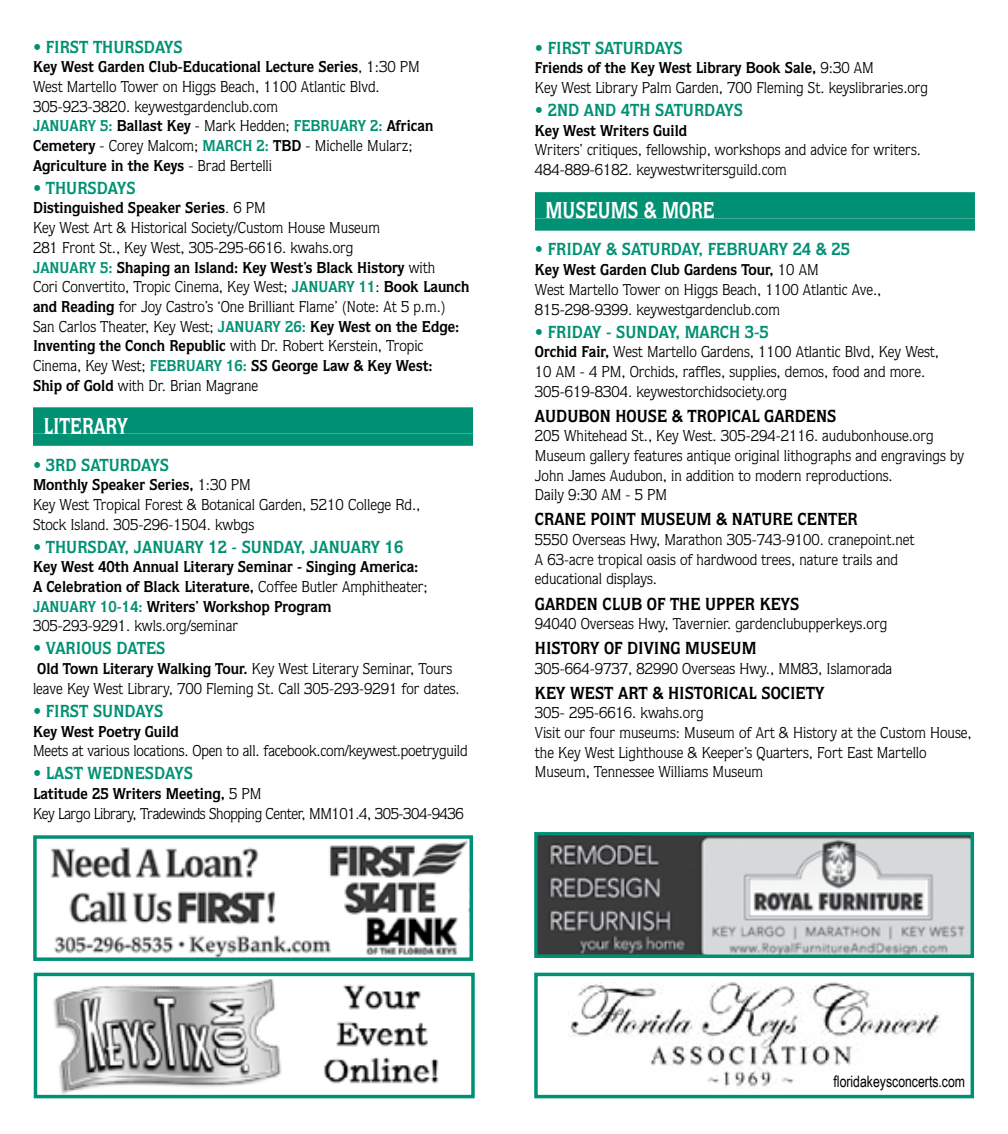
<style>
.page{position:relative;width:1008px;height:1134px;background:#fff}
.page>*{position:absolute;margin:0;border:0;box-sizing:border-box;transform-origin:0 0}
.quorum_heads_white{font:700 23.1px "Quorum";color:#fff;scale:.83 1}
.t1{font:700 17.5px "Quorum";color:#009174;scale:.95 1}
.SubHead{font:700 17.5px "Quorum";color:#000;scale:.95 1}
.t2{font:15.75px/19.6px "Quorum";color:#000;scale:.95 1}
.t3{font:700 15.75px/19.6px "Quorum";color:#000;scale:.95 1}
.t4{font:15.75px "Quorum";letter-spacing:-.025em;color:#000;scale:.95 1}
.t5{font:15.75px "Arial Narrow";color:#000;scale:.95 1}
.s1{font-weight:400}
.s2{font-weight:700;color:#009174}
.s3{font-weight:700}
.s4{color:#009174}
</style>
<div class="page">
<div style="left:535px;top:192px;width:440px;height:26px;background:#009174"></div>
<div style="left:535px;top:218px;width:440px;height:13px;background:#009174"></div>
<div style="left:33px;top:407px;width:440px;height:27px;background:#009174"></div>
<div style="left:33px;top:434px;width:440px;height:12px;background:#009174"></div>
<img style="left:53px;top:979px;width:386px;height:114px">
<div style="left:34px;top:973px;width:441px;height:125px;border:4px solid #009174"></div>
<div style="left:534px;top:973px;width:440px;height:125px;background:#fff;border:4px solid #009174"></div>
<img style="left:570px;top:982px;width:370px;height:107px">
<img style="left:539px;top:837px;width:430px;height:116px">
<div style="left:534px;top:832px;width:440px;height:126px;border:4px solid #009174"></div>
<img style="left:50px;top:840px;width:418px;height:116px">
<div style="left:33px;top:835px;width:440px;height:126px;border:4px solid #009174"></div>
<p class="t1" style="left:33px;top:36px;width:159px">• FIRST THURSDAYS</p>
<p class="t3" style="left:33px;top:57px;width:409px">Key West Garden Club-Educational Lecture Series<span class="s1">, 1:30 PM</span></p>
<p class="t2" style="left:33px;top:77px;width:367px">West Martello Tower on Higgs Beach, 1100 Atlantic Blvd.<br>305-923-3820. keywestgardenclub.com</p>
<p class="t2" style="left:33px;top:116px;width:423px"><span class="s2">JANUARY 5:</span> <span class="s3">Ballast Key</span> - Mark Hedden; <span class="s2">FEBRUARY 2:</span> <span class="s3">African<br>Cemetery</span> - Corey Malcom; <span class="s2">MARCH 2:</span> <span class="s3">TBD</span> - Michelle Mularz;<br><span class="s3">Agriculture in the Keys</span> - Brad Bertelli</p>
<p class="t1" style="left:33px;top:177px;width:110px">• THURSDAYS</p>
<p class="t3" style="left:33px;top:198px;width:247px">Distinguished Speaker Series<span class="s1">. 6 PM</span></p>
<p class="t2" style="left:33px;top:218px;width:367px">Key West Art &amp; Historical Society/Custom House Museum</p>
<p class="t2" style="left:33px;top:238px;width:339px">281 Front St., Key West, 305-295-6616. kwahs.org</p>
<p class="t2" style="left:33px;top:257px;width:461px"><span class="s2">JANUARY 5:</span> <span class="s3">Shaping an Island: Key West’s Black History</span> with<br>Cori Convertito, Tropic Cinema, Key West; <span class="s2">JANUARY 11</span>: <span class="s3">Book Launch and Reading</span> for Joy Castro’s ‘One Brilliant Flame’ (Note: At 5 p.m.)</p>
<p class="t2" style="left:33px;top:316px;width:450px">San Carlos Theater, Key West; <span class="s2">JANUARY 26:</span> <span class="s3">Key West on the Edge:<br>Inventing the Conch Republic</span> with Dr. Robert Kerstein, Tropic Cinema, Key West; <span class="s2">FEBRUARY 16:</span> <span class="s3">SS George Law &amp; Key West:<br>Ship of Gold</span> with Dr. Brian Magrane</p>
<p class="quorum_heads_white" style="left:44px;top:412px;width:103px">LITERARY</p>
<p class="t1" style="left:33px;top:454px;width:145px">• 3RD SATURDAYS</p>
<p class="t3" style="left:33px;top:475px;width:231px">Monthly Speaker Series, <span class="s1">1:30 PM</span></p>
<p class="t2" style="left:33px;top:495px;width:409px">Key West Tropical Forest &amp; Botanical Garden, 5210 College Rd.,<br>Stock Island. 305-296-1504. kwbgs</p>
<p class="t1" style="left:33px;top:536px;width:391px">• THURSDAY, JANUARY 12 - SUNDAY, JANUARY 16</p>
<p class="t3" style="left:33px;top:557px;width:417px">Key West 40th Annual Literary Seminar - Singing America:<br>A Celebration of Black Literature, <span class="s1">Coffee Butler Amphitheater;<br></span><span class="s4">JANUARY 10-14:</span> Writers’ Workshop Program</p>
<p class="t2" style="left:33px;top:616px;width:217px">305-293-9291. kwls.org/seminar</p>
<p class="t1" style="left:33px;top:638px;width:141px">• VARIOUS DATES</p>
<p class="t2" style="left:33px;top:659px;width:451px"><span class="s3">Old Town Literary Walking Tour.</span> Key West Literary Seminar, Tours leave Key West Library, 700 Fleming St. Call 305-293-9291 for dates.</p>
<p class="t1" style="left:33px;top:700px;width:139px">• FIRST SUNDAYS</p>
<p class="t3" style="left:33px;top:721px;width:155px">Key West Poetry Guild</p>
<p class="t2" style="left:33px;top:741px;width:459px">Meets at various locations. Open to all. facebook.com/keywest.poetryguild</p>
<p class="t1" style="left:33px;top:763px;width:170px">• LAST WEDNESDAYS</p>
<p class="t3" style="left:33px;top:784px;width:242px">Latitude 25 Writers Meeting, <span class="s1">5 PM</span></p>
<p class="t4" style="left:33px;top:804px;width:455px">Key Largo Library, Tradewinds Shopping Center, MM101.4, 305-304-9436</p>
<p class="t1" style="left:535px;top:37px;width:157px">• FIRST SATURDAYS</p>
<p class="t3" style="left:535px;top:58px;width:358px">Friends of the Key West Library Book Sale, <span class="s1">9:30 AM</span></p>
<p class="t2" style="left:535px;top:78px;width:415px">Key West Library Palm Garden, 700 Fleming St. keyslibraries.org</p>
<p class="t1" style="left:535px;top:100px;width:221px">• 2ND AND 4TH SATURDAYS</p>
<p class="t3" style="left:535px;top:120px;width:162px">Key West Writers Guild</p>
<p class="t2" style="left:535px;top:140px;width:408px">Writers’ critiques, fellowship, workshops and advice for writers.<br>484-889-6182. keywestwritersguild.com</p>
<p class="quorum_heads_white" style="left:545px;top:197px;width:205px">MUSEUMS &amp; MORE</p>
<p class="t1" style="left:535px;top:239px;width:333px">• FRIDAY &amp; SATURDAY, FEBRUARY 24 &amp; 25</p>
<p class="t3" style="left:535px;top:260px;width:300px">Key West Garden Club Gardens Tour, <span class="s1">10 AM</span></p>
<p class="t2" style="left:535px;top:280px;width:366px">West Martello Tower on Higgs Beach, 1100 Atlantic Ave.,<br>815-298-9399. keywestgardenclub.com</p>
<p class="t1" style="left:535px;top:321px;width:248px">• FRIDAY - SUNDAY, MARCH 3-5</p>
<p class="t2" style="left:535px;top:342px;width:427px"><span class="s3">Orchid Fair,</span> West Martello Gardens, 1100 Atlantic Blvd, Key West,<br>10 AM - 4 PM, Orchids, raffles, supplies, demos, food and more.<br>305-619-8304. keywestorchidsociety.org</p>
<p class="SubHead" style="left:535px;top:405px;width:319px">AUDUBON HOUSE &amp; TROPICAL GARDENS</p>
<p class="t2" style="left:535px;top:426px;width:421px">205 Whitehead St., Key West. 305-294-2116. audubonhouse.org</p>
<p class="t2" style="left:535px;top:446px;width:453px">Museum gallery features antique original lithographs and engravings by<br>John James Audubon, in addition to modern reproductions.<br>Daily 9:30 AM - 5 PM</p>
<p class="SubHead" style="left:535px;top:509px;width:341px">CRANE POINT MUSEUM &amp; NATURE CENTER</p>
<p class="t2" style="left:535px;top:530px;width:401px">5550 Overseas Hwy, Marathon 305-743-9100. cranepoint.net</p>
<p class="t2" style="left:535px;top:550px;width:384px">A 63-acre tropical oasis of hardwood trees, nature trails and educational displays.</p>
<p class="SubHead" style="left:535px;top:593px;width:280px">GARDEN CLUB OF THE UPPER KEYS</p>
<p class="t2" style="left:535px;top:614px;width:372px">94040 Overseas Hwy, Tavernier. gardenclubupperkeys.org</p>
<p class="SubHead" style="left:535px;top:638px;width:235px">HISTORY OF DIVING MUSEUM</p>
<p class="t2" style="left:535px;top:659px;width:378px">305-664-9737, 82990 Overseas Hwy., MM83, Islamorada</p>
<p class="SubHead" style="left:535px;top:682px;width:306px">KEY WEST ART &amp; HISTORICAL SOCIETY</p>
<p class="t2" style="left:535px;top:703px;width:179px">305- 295-6616. kwahs.org</p>
<p class="t2" style="left:535px;top:723px;width:461px">Visit our four museums: Museum of Art &amp; History at the Custom House, the Key West Lighthouse &amp; Keeper’s Quarters, Fort East Martello<br>Museum, Tennessee Williams Museum</p>
<p class="t5" style="left:834px;top:1070px;width:140px">floridakeysconcerts.com</p>
</div>
